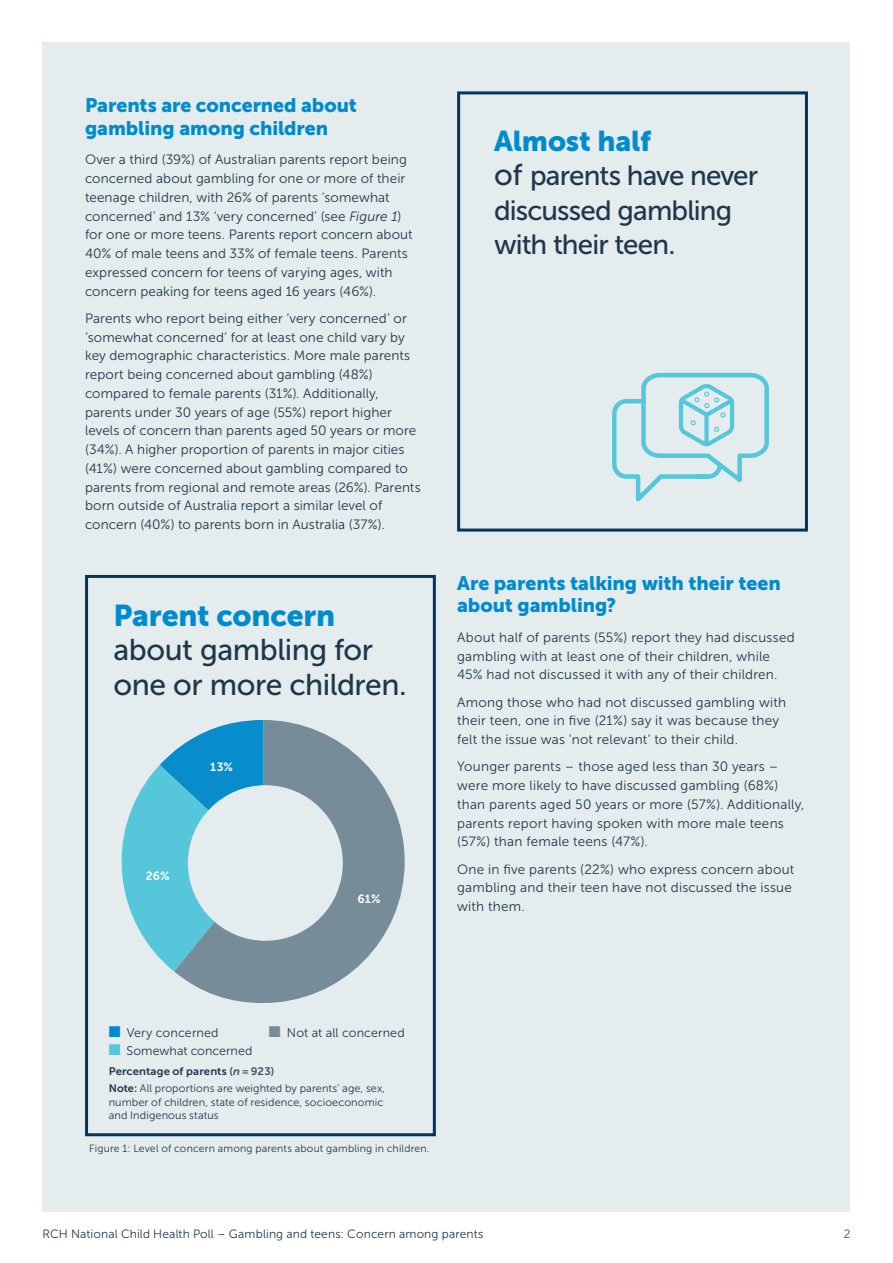
<style>
.page{position:relative;width:893px;height:1263px;background:#fff}
.page>*{position:absolute;margin:0;border:0;box-sizing:border-box;transform-origin:0 0}
.t1{font:30px/34.5px "Museo Sans 500";letter-spacing:-.015em;color:#1e384b}
.t2{font:30px "Museo Sans 900";letter-spacing:-.005em;color:#008ccc}
.t3{font:28.5px "Museo Sans 900";letter-spacing:-.005em;color:#008ccc}
.t4{font:27.75px/34.5px "Museo Sans 500";letter-spacing:-.03em;color:#1e384b}
.t5{font:19.5px/22.5px "Museo Sans 900";letter-spacing:-.005em;color:#008ccc}
.t6{font:13.5px/18.8px "Museo Sans 300";letter-spacing:.01em;color:#1e384b}
.t7{font:12.45px "Museo Sans 300";letter-spacing:.005em;color:#1e384b}
.t8{font:12px "Museo Sans 300";letter-spacing:.01em;color:#1e384b}
.t9{font:12px "Museo Sans 300";color:#3d5567}
.t10{font:11.85px "Museo Sans 700";color:#fff}
.t11{font:10.95px/13px "Museo Sans 300";letter-spacing:.01em;color:#1e384b}
.t12{font:10.95px "Museo Sans 700";letter-spacing:.01em;color:#1e384b}
.t13{font:10.5px "Museo Sans 300";letter-spacing:.015em;color:#1e384b}
.s1{font-style:italic}
.s2{font-size:30px}
.s3{color:#008ccc}
.s4{color:#56c7da}
.s5{color:#768d99}
.s6{color:#3e5668}
.s7{font-style:italic;color:#3e5668}
.s8{font-family:"Museo Sans 700"}
</style>
<div class="page">
<div style="left:43px;top:43px;width:807px;height:1169px;background:#e4eced"></div>
<div style="left:85px;top:575px;width:351px;height:561px;border:3px solid #003660"></div>
<svg style="left:121px;top:751px;width:53px;height:220px"></svg>
<svg style="left:174px;top:720px;width:231px;height:283px;fill:#768d99"></svg>
<div style="left:188px;top:785px;width:155px;height:156px;background:#e4eced;border-radius:50%"></div>
<div style="left:457px;top:91px;width:351px;height:440px;border:3px solid #003660"></div>
<svg style="left:612px;top:372px;width:157px;height:130px"></svg>
<h3 class="t5" style="left:85px;top:94px;width:273px">Parents are concerned about gambling among children</h3>
<p class="t6" style="left:85px;top:150px;width:329px">Over a third (39%) of Australian parents report being concerned about gambling for one or more of their teenage children, with 26% of parents ‘somewhat concerned’ and 13% ‘very concerned’ (see <span class="s1">Figure 1</span>) for one or more teens. Parents report concern about 40% of male teens and 33% of female teens. Parents expressed concern for teens of varying ages, with concern peaking for teens aged 16 years (46%).</p>
<p class="t6" style="left:85px;top:309px;width:337px">Parents who report being either ‘very concerned’ or ‘somewhat concerned’ for at least one child vary by key demographic characteristics. More male parents report being concerned about gambling (48%) compared to female parents (31%). Additionally, parents under 30 years of age (55%) report higher levels of concern than parents aged 50 years or more (34%). A higher proportion of parents in major cities (41%) were concerned about gambling compared to parents from regional and remote areas (26%). Parents born outside of Australia report a similar level of concern (40%) to parents born in Australia (37%).</p>
<h1 class="t2" style="left:114px;top:598px;width:223px">Parent concern</h1>
<h1 class="t1" style="left:114px;top:633px;width:295px">about gambling for one or more children.</h1>
<p class="t10" style="left:146px;top:869px;width:25px">26%</p>
<p class="t10" style="left:210px;top:760px;width:24px">13%</p>
<p class="t10" style="left:358px;top:892px;width:24px">61%</p>
<h2 class="t3" style="left:494px;top:125px;width:158px">Almost half</h2>
<h3 class="t4" style="left:494px;top:159px;width:266px"><span class="s2">of</span> parents have never discussed gambling with their teen.</h3>
<h3 class="t5" style="left:457px;top:572px;width:325px">Are parents talking with their teen about gambling?</h3>
<p class="t6" style="left:457px;top:628px;width:339px">About half of parents (55%) report they had discussed gambling with at least one of their children, while<br>45% had not discussed it with any of their children.</p>
<p class="t6" style="left:457px;top:693px;width:330px">Among those who had not discussed gambling with their teen, one in five (21%) say it was because they felt the issue was ‘not relevant’ to their child.</p>
<p class="t6" style="left:457px;top:757px;width:349px">Younger parents – those aged less than 30 years – were more likely to have discussed gambling (68%) than parents aged 50 years or more (57%). Additionally, parents report having spoken with more male teens (57%) than female teens (47%).</p>
<p class="t6" style="left:457px;top:860px;width:339px">One in five parents (22%) who express concern about gambling and their teen have not discussed the issue with them.</p>
<p class="t7" style="left:109px;top:1026px;width:111px"><span class="s3">■</span> Very concerned</p>
<p class="t7" style="left:109px;top:1043px;width:145px"><span class="s4">■</span> Somewhat concerned</p>
<p class="t7" style="left:269px;top:1026px;width:138px"><span class="s5">■</span> Not at all concerned</p>
<p class="t12" style="left:109px;top:1065px;width:167px">Percentage of parents <span class="s6">(</span><span class="s7">n</span><span class="s6">=923)</span></p>
<p class="t11" style="left:109px;top:1082px;width:278px"><span class="s8">Note:</span> All proportions are weighted by parents’ age, sex, number of children, state of residence, socioeconomic and Indigenous status</p>
<p class="t13" style="left:89px;top:1142px;width:342px">Figure 1: Level of concern among parents about gambling in children.</p>
<p class="t8" style="left:43px;top:1227px;width:442px">RCH National Child Health Poll – Gambling and teens: Concern among parents</p>
<p class="t9" style="left:844px;top:1227px;width:8px">2</p>
</div>
